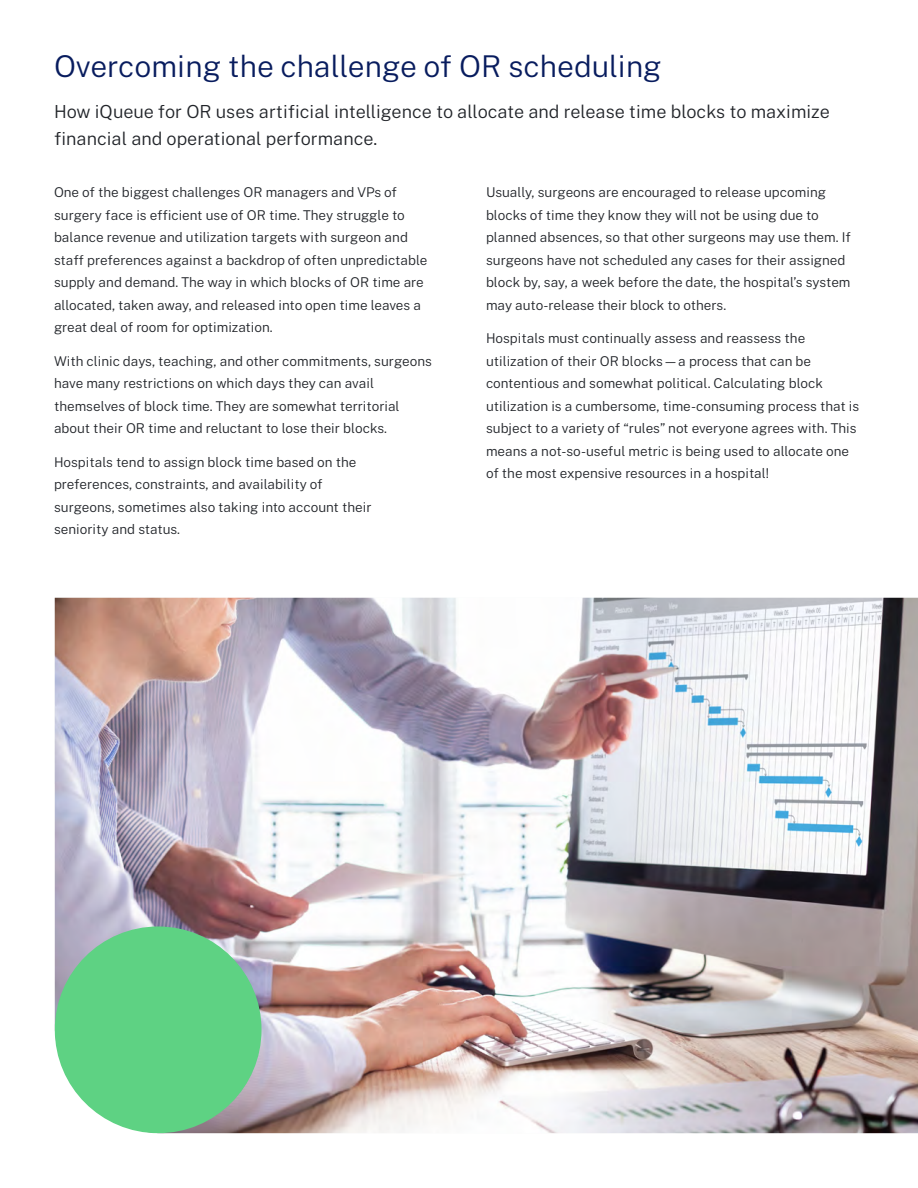
<style>
.page{position:relative;width:918px;height:1188px;background:#fff}
.page>*{position:absolute;margin:0;border:0;box-sizing:border-box;transform-origin:0 0}
.t1{font:300 30px "Public Sans";color:#081c5e}
.t2{font:300 18px/27px "Public Sans";color:#212429}
.t3{font:300 13.5px/22.5px "Public Sans";color:#212429}
</style>
<div class="page">
<img style="left:55px;top:598px;width:863px;height:535px">
<div style="left:55px;top:926px;width:207px;height:207px;background:#5ed283;border-radius:50%"></div>
<p class="t1" style="left:54px;top:44px;width:609px">Overcoming the challenge of OR scheduling</p>
<p class="t2" style="left:54px;top:97px;width:777px">How iQueue for OR uses artificial intelligence to allocate and release time blocks to maximize financial and operational performance.</p>
<p class="t3" style="left:486px;top:181px;width:367px">Usually, surgeons are encouraged to release upcoming blocks of time they know they will not be using due to planned absences, so that other surgeons may use them. If surgeons have not scheduled any cases for their assigned block by, say, a week before the date, the hospital’s system may auto-release their block to others.</p>
<p class="t3" style="left:486px;top:326px;width:375px">Hospitals must continually assess and reassess the utilization of their OR blocks—a process that can be contentious and somewhat political. Calculating block utilization is a cumbersome, time-consuming process that is subject to a variety of “rules” not everyone agrees with. This means a not-so-useful metric is being used to allocate one of the most expensive resources in a hospital!</p>
<p class="t3" style="left:54px;top:181px;width:375px">One of the biggest challenges OR managers and VPs of surgery face is efficient use of OR time. They struggle to balance revenue and utilization targets with surgeon and staff preferences against a backdrop of often unpredictable supply and demand. The way in which blocks of OR time are allocated, taken away, and released into open time leaves a great deal of room for optimization.</p>
<p class="t3" style="left:54px;top:349px;width:379px">With clinic days, teaching, and other commitments, surgeons have many restrictions on which days they can avail themselves of block time. They are somewhat territorial about their OR time and reluctant to lose their blocks.</p>
<p class="t3" style="left:54px;top:450px;width:319px">Hospitals tend to assign block time based on the preferences, constraints, and availability of surgeons, sometimes also taking into account their seniority and status.</p>
</div>
